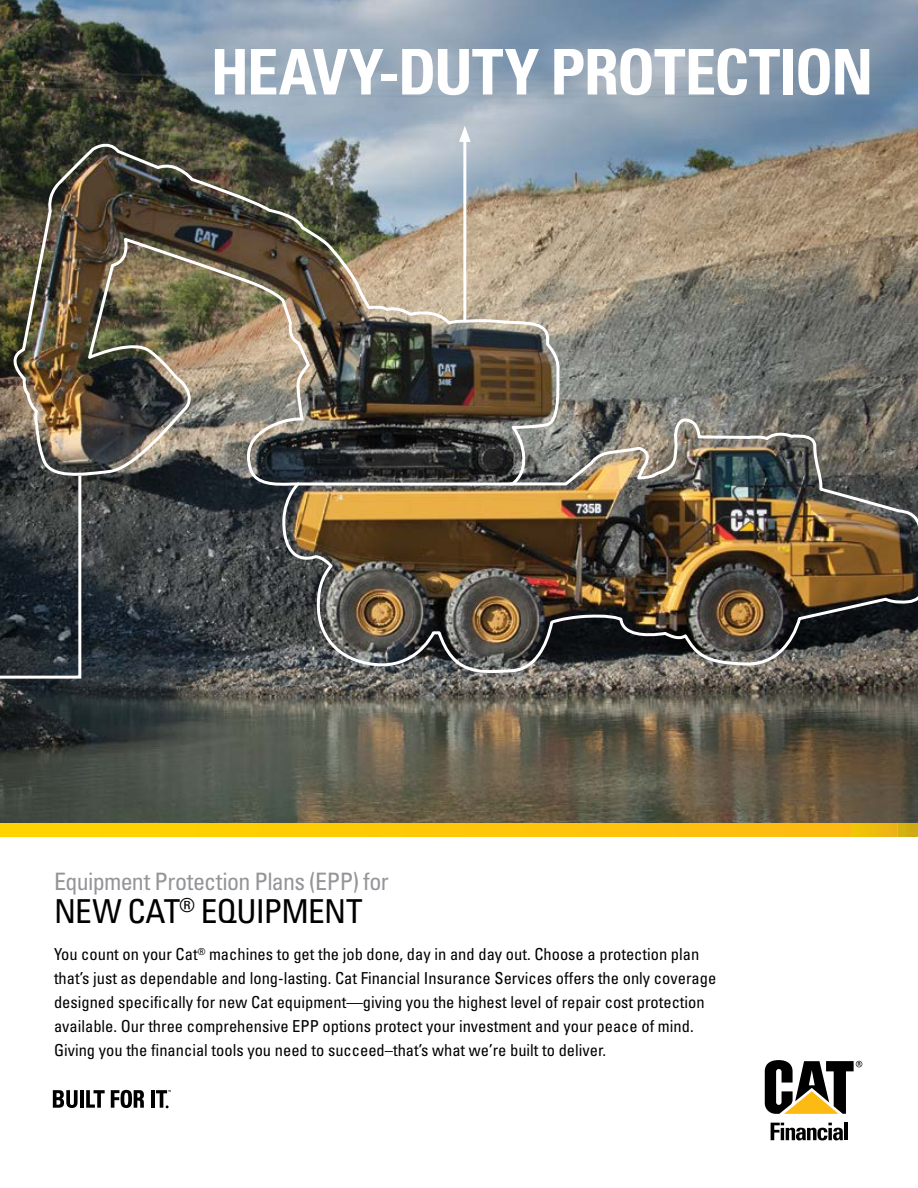
<style>
.page{position:relative;width:918px;height:1188px;background:#fff}
.page>*{position:absolute;margin:0;border:0;box-sizing:border-box;transform-origin:0 0}
.t1{font:700 condensed 63px "Univers";letter-spacing:-.02em;color:#fff}
.t2{font:condensed 33px "Univers";letter-spacing:-.02em;color:#000}
.t3{font:condensed 24px "Univers";letter-spacing:-.025em;color:#939598}
.t4{font:condensed 16.5px/24px "Univers";color:#000}
</style>
<div class="page">
<img style="left:0;top:0;width:918px;height:824px">
<div style="left:898px;top:824px;width:20px;height:13px;background:#d1ae11"></div>
<div style="left:850px;top:824px;width:48px;height:13px;background:#eebd0c"></div>
<svg style="left:0;top:824px;width:850px;height:13px;background:#fec807"></svg>
<svg style="left:0;top:473px;width:83px;height:207px;background:#343a3f"></svg>
<svg style="left:53px;top:1090px;width:25px;height:18px"></svg>
<hr style="left:80px;top:1090px;width:4px;height:18px;background:#000">
<svg style="left:86px;top:1090px;width:19px;height:18px"></svg>
<svg style="left:111px;top:1090px;width:33px;height:18px"></svg>
<hr style="left:151px;top:1090px;width:4px;height:18px;background:#000">
<svg style="left:156px;top:1090px;width:15px;height:18px"></svg>
<svg style="left:771px;top:1123px;width:72px;height:17px"></svg>
<hr style="left:844px;top:1123px;width:4px;height:17px;background:#000">
<svg style="left:765px;top:1060px;width:97px;height:54px"></svg>
<img style="left:276px;top:415px;width:642px;height:261px">
<img style="left:14px;top:0;width:547px;height:488px">
<img style="left:507px;top:445px;width:151px;height:42px">
<h1 class="t1" style="left:211px;top:33px;width:664px">HEAVY-DUTY PROTECTION</h1>
<h3 class="t3" style="left:54px;top:866px;width:336px">Equipment Protection Plans (EPP) for</h3>
<h2 class="t2" style="left:54px;top:890px;width:310px">NEW CAT<sup>®</sup> EQUIPMENT</h2>
<p class="t4" style="left:54px;top:942px;width:664px">You count on your Cat<sup>®</sup> machines to get the job done, day in and day out. Choose a protection plan that’s just as dependable and long-lasting. Cat Financial Insurance Services offers the only coverage designed specifically for new Cat equipment—giving you the highest level of repair cost protection available. Our three comprehensive EPP options protect your investment and your peace of mind.<br>Giving you the financial tools you need to succeed–that’s what we’re built to deliver.</p>
</div>
